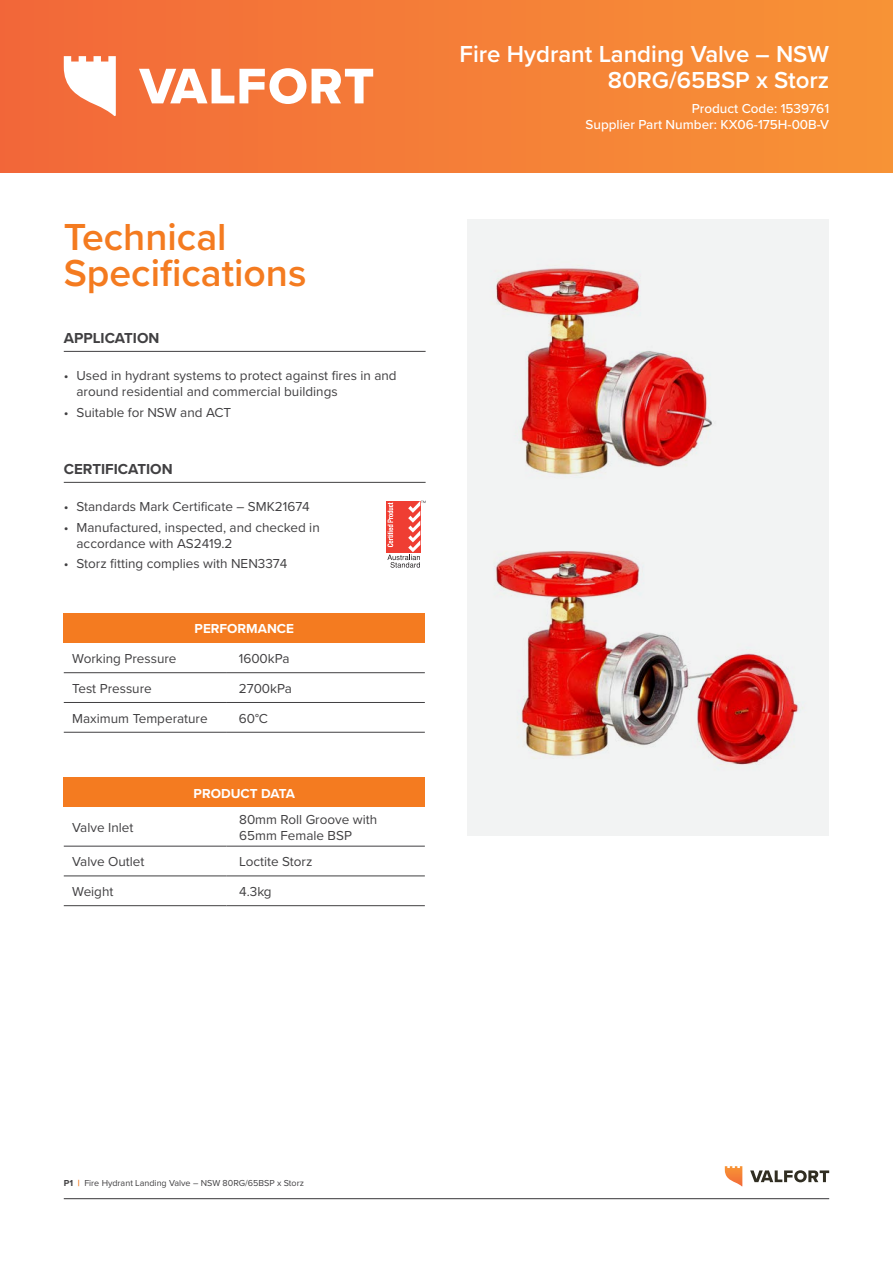
<style>
.page{position:relative;width:893px;height:1263px;background:#fff}
.page>*{position:absolute;margin:0;border:0;box-sizing:border-box;transform-origin:0 0}
.t1{font:600 39px/36px "Proxima Nova";color:#f47b20}
.Product_Name{font:600 24px/25.8px "Proxima Nova";color:#fff;text-align:right}
.Subheader{font:700 15px "Proxima Nova";color:#414042}
.Table_Body_9pt{font:13.5px/16.2px "Proxima Nova";color:#414042}
.Product_Description{font:500 13.5px/16.2px "Proxima Nova";color:#fff;text-align:right}
.Table_Header_9pt{font:700 13.5px "Proxima Nova";color:#fff}
.t2{font:9px "Proxima Nova";color:#414042}
.s1{font-weight:700}
.s2{font-weight:700;color:#f47b20}
</style>
<div class="page">
<div style="left:0;top:0;width:893px;height:172px;background:linear-gradient(to right,#f26839,#f79336)"></div>
<svg style="left:139px;top:68px;width:167px;height:36px"></svg>
<svg style="left:312px;top:69px;width:61px;height:34px"></svg>
<svg style="left:64px;top:56px;width:52px;height:60px"></svg>
<hr style="left:64px;top:1198px;width:765px;height:1px;background:#414042">
<svg style="left:750px;top:1170px;width:79px;height:12px"></svg>
<svg style="left:725px;top:1166px;width:17px;height:20px"></svg>
<hr style="left:64px;top:482px;width:362px;height:1px;background:#414042">
<div style="left:386px;top:501px;width:34px;height:51px;background:#ef3e33"></div>
<svg style="left:387px;top:501px;width:39px;height:67px"></svg>
<hr style="left:64px;top:351px;width:362px;height:1px;background:#414042">
<div style="left:64px;top:777px;width:361px;height:30px;background:#f47b20"></div>
<hr style="left:64px;top:846px;width:162px;height:1px;background:#414042">
<hr style="left:64px;top:876px;width:162px;height:1px;background:#414042">
<hr style="left:64px;top:905px;width:162px;height:1px;background:#414042">
<hr style="left:226px;top:846px;width:199px;height:1px;background:#414042">
<hr style="left:226px;top:876px;width:199px;height:1px;background:#414042">
<hr style="left:226px;top:905px;width:199px;height:1px;background:#414042">
<div style="left:64px;top:613px;width:361px;height:30px;background:#f47b20"></div>
<hr style="left:64px;top:672px;width:162px;height:1px;background:#414042">
<hr style="left:64px;top:702px;width:162px;height:1px;background:#414042">
<hr style="left:64px;top:732px;width:162px;height:1px;background:#414042">
<hr style="left:226px;top:672px;width:199px;height:1px;background:#414042">
<hr style="left:226px;top:702px;width:199px;height:1px;background:#414042">
<hr style="left:226px;top:732px;width:199px;height:1px;background:#414042">
<div style="left:468px;top:219px;width:361px;height:617px;background:#f2f3f3"></div>
<img style="left:496px;top:268px;width:216px;height:207px">
<img style="left:496px;top:551px;width:303px;height:214px">
<p class="t1" style="left:64px;top:218px;width:244px">Technical<br>Specifications</p>
<p class="Subheader" style="left:64px;top:326px;width:97px">APPLICATION</p>
<p class="Table_Body_9pt" style="left:77px;top:367px;width:322px;text-indent:-13px">• Used in hydrant systems to protect against fires in and around residential and commercial buildings</p>
<p class="Table_Body_9pt" style="left:64px;top:403px;width:169px">• Suitable for NSW and ACT</p>
<p class="Subheader" style="left:64px;top:457px;width:110px">CERTIFICATION</p>
<p class="Table_Body_9pt" style="left:64px;top:498px;width:248px">• Standards Mark Certificate – SMK21674</p>
<p class="Table_Body_9pt" style="left:77px;top:518px;width:245px;text-indent:-13px">• Manufactured, inspected, and checked in accordance with AS2419.2</p>
<p class="Table_Body_9pt" style="left:64px;top:555px;width:225px">• Storz fitting complies with NEN3374</p>
<p class="Table_Header_9pt" style="left:195px;top:619px;width:101px">PERFORMANCE</p>
<p class="Table_Body_9pt" style="left:72px;top:650px;width:106px">Working Pressure</p>
<p class="Table_Body_9pt" style="left:239px;top:650px;width:52px">1600kPa</p>
<p class="Table_Body_9pt" style="left:72px;top:680px;width:81px">Test Pressure</p>
<p class="Table_Body_9pt" style="left:239px;top:680px;width:55px">2700kPa</p>
<p class="Table_Body_9pt" style="left:72px;top:709px;width:137px">Maximum Temperature</p>
<p class="Table_Body_9pt" style="left:239px;top:709px;width:31px">60°C</p>
<p class="Table_Header_9pt" style="left:194px;top:783px;width:103px">PRODUCT DATA</p>
<p class="Table_Body_9pt" style="left:72px;top:819px;width:63px">Valve Inlet</p>
<p class="Table_Body_9pt" style="left:239px;top:811px;width:140px">80mm Roll Groove with<br>65mm Female BSP</p>
<p class="Table_Body_9pt" style="left:72px;top:853px;width:74px">Valve Outlet</p>
<p class="Table_Body_9pt" style="left:239px;top:853px;width:75px">Loctite Storz</p>
<p class="Table_Body_9pt" style="left:72px;top:883px;width:43px">Weight</p>
<p class="Table_Body_9pt" style="left:239px;top:883px;width:34px">4.3kg</p>
<p class="Product_Name" style="left:459px;top:41px;width:371px">Fire Hydrant Landing Valve – NSW<br>80RG/65BSP x Storz</p>
<p class="Product_Description" style="left:585px;top:100px;width:245px">Product Code: 1539761<br>Supplier Part Number: KX06-175H-00B-V</p>
<p class="t2" style="left:64px;top:1177px;width:242px"><span class="s1">P1</span> <span class="s2">|</span> Fire Hydrant Landing Valve – NSW 80RG/65BSP x Storz</p>
</div>
